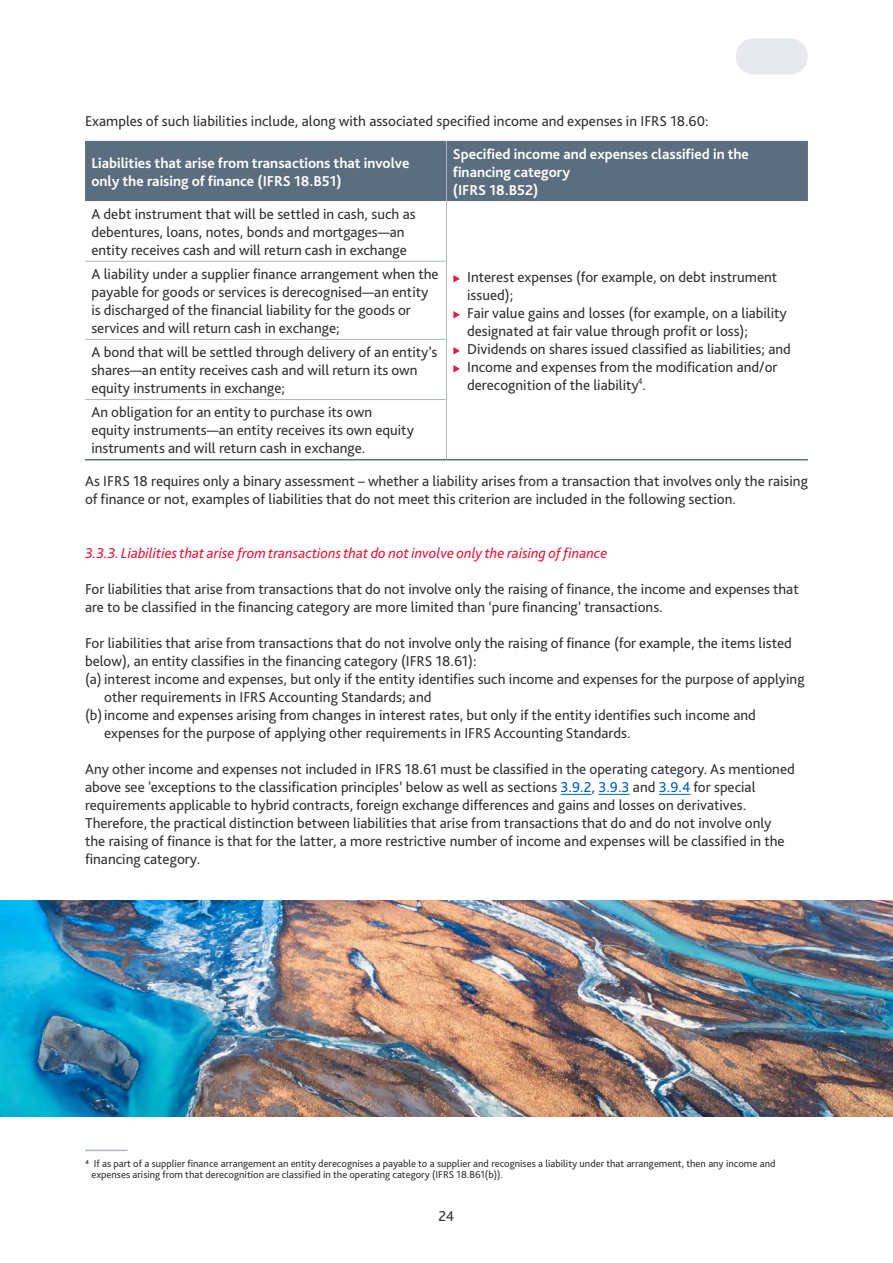
<style>
.page{position:relative;width:893px;height:1263px;background:#fff}
.page>*{position:absolute;margin:0;border:0;box-sizing:border-box;transform-origin:0 0}
.t1{font:15px/18px "Bliss Pro";color:#333}
.t2{font:700 15px/18px "Bliss Pro";color:#fff}
.t3{font:italic 15px "Bliss Pro";color:#e81a3b}
.t4{font:10.5px/10.5px "Bliss Pro";color:#333}
.t5{font:8.7px "Bliss Pro";color:#333}
.s1{color:#0062b8}
</style>
<div class="page">
<hr style="left:561px;top:794px;width:30px;height:1px;background:#0062b8">
<hr style="left:598px;top:794px;width:32px;height:1px;background:#0062b8">
<hr style="left:659px;top:794px;width:31px;height:1px;background:#0062b8">
<div style="left:85px;top:141px;width:723px;height:60px;background:#5b6e7f"></div>
<hr style="left:446px;top:141px;width:1px;height:60px;background:#adb7bf">
<hr style="left:446px;top:201px;width:1px;height:60px;background:#adb7bf">
<hr style="left:85px;top:261px;width:362px;height:1px;background:#adb7bf">
<hr style="left:446px;top:262px;width:1px;height:77px;background:#adb7bf">
<hr style="left:85px;top:339px;width:362px;height:1px;background:#adb7bf">
<hr style="left:446px;top:340px;width:1px;height:59px;background:#adb7bf">
<hr style="left:85px;top:399px;width:362px;height:1px;background:#adb7bf">
<hr style="left:446px;top:400px;width:1px;height:59px;background:#adb7bf">
<hr style="left:446px;top:459px;width:362px;height:1px;background:#5b6e7f">
<hr style="left:85px;top:459px;width:361px;height:1px;background:#5b6e7f">
<hr style="left:85px;top:1150px;width:43px;height:1px;background:#adb7bf">
<img style="left:0;top:900px;width:893px;height:216px">
<div style="left:736px;top:38px;width:72px;height:36px;background:#e7e9ec;border-radius:18px"></div>
<p class="t1" style="left:85px;top:112px;width:625px">Examples of such liabilities include, along with associated specified income and expenses in IFRS 18.60:</p>
<p class="t2" style="left:91px;top:153px;width:319px">Liabilities that arise from transactions that involve only the raising of finance (IFRS 18.B51)</p>
<p class="t2" style="left:453px;top:144px;width:298px">Specified income and expenses classified in the financing category<br>(IFRS 18.B52)</p>
<p class="t1" style="left:91px;top:204px;width:326px">A debt instrument that will be settled in cash, such as debentures, loans, notes, bonds and mortgages—an entity receives cash and will return cash in exchange</p>
<p class="t1" style="left:467px;top:268px;width:325px">Interest expenses (for example, on debt instrument issued);<br>Fair value gains and losses (for example, on a liability designated at fair value through profit or loss); Dividends on shares issued classified as liabilities; and Income and expenses from the modification and/or derecognition of the liability .</p>
<p class="t1" style="left:91px;top:265px;width:349px">A liability under a supplier finance arrangement when the payable for goods or services is derecognised—an entity is discharged of the financial liability for the goods or services and will return cash in exchange;</p>
<p class="t1" style="left:91px;top:343px;width:347px">A bond that will be settled through delivery of an entity’s shares—an entity receives cash and will return its own equity instruments in exchange;</p>
<p class="t1" style="left:91px;top:403px;width:324px">An obligation for an entity to purchase its own equity instruments—an entity receives its own equity instruments and will return cash in exchange.</p>
<p class="t1" style="left:85px;top:472px;width:724px">As IFRS 18 requires only a binary assessment – whether a liability arises from a transaction that involves only the raising of finance or not, examples of liabilities that do not meet this criterion are included in the following section.</p>
<p class="t3" style="left:85px;top:544px;width:524px">3.3.3. Liabilities that arise from transactions that do not involve only the raising of finance</p>
<p class="t1" style="left:85px;top:580px;width:715px">For liabilities that arise from transactions that do not involve only the raising of finance, the income and expenses that are to be classified in the financing category are more limited than ‘pure financing’ transactions.</p>
<p class="t1" style="left:85px;top:634px;width:708px">For liabilities that arise from transactions that do not involve only the raising of finance (for example, the items listed</p>
<p class="t1" style="left:85px;top:652px;width:393px">below), an entity classifies in the financing category (IFRS 18.61):</p>
<p class="t1" style="left:85px;top:670px;width:721px">(a) interest income and expenses, but only if the entity identifies such income and expenses for the purpose of applying</p>
<p class="t1" style="left:104px;top:688px;width:329px">other requirements in IFRS Accounting Standards; and</p>
<p class="t1" style="left:85px;top:706px;width:672px">(b)income and expenses arising from changes in interest rates, but only if the entity identifies such income and</p>
<p class="t1" style="left:104px;top:724px;width:528px">expenses for the purpose of applying other requirements in IFRS Accounting Standards.</p>
<p class="t1" style="left:85px;top:760px;width:711px">Any other income and expenses not included in IFRS 18.61 must be classified in the operating category. As mentioned above see 'exceptions to the classification principles’ below as well as sections <span class="s1">3.9.2</span>, <span class="s1">3.9.3</span> and <span class="s1">3.9.4</span> for special requirements applicable to hybrid contracts, foreign exchange differences and gains and losses on derivatives.<br>Therefore, the practical distinction between liabilities that arise from transactions that do and do not involve only the raising of finance is that for the latter, a more restrictive number of income and expenses will be classified in the financing category.</p>
<p class="t5" style="left:638px;top:376px;width:6px">4</p>
<p class="t4" style="left:91px;top:1158px;width:686px;text-indent:-6px">4 If as part of a supplier finance arrangement an entity derecognises a payable to a supplier and recognises a liability under that arrangement, then any income and expenses arising from that derecognition are classified in the operating category (IFRS 18.B61(b)).</p>
<p class="t1" style="left:439px;top:1206px;width:17px">24</p>
</div>
